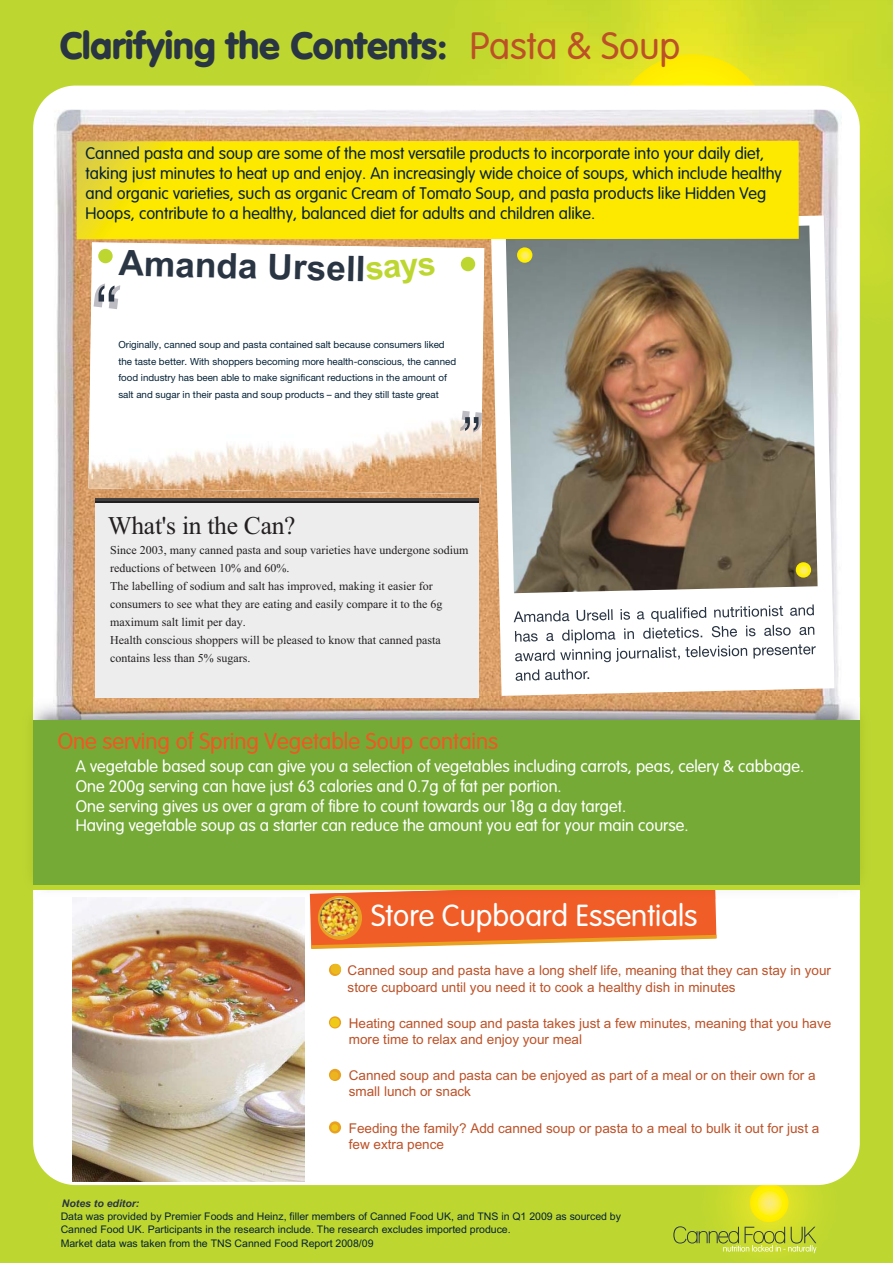
<style>
.page{position:relative;width:893px;height:1263px;background:#bed730}
.page>*{position:absolute;margin:0;border:0;box-sizing:border-box;transform-origin:0 0}
.t1{font:900 37.5px "VAG Rounded LT";color:#2a3544}
.t2{font:300 37.5px "VAG Rounded LT";color:#bc5127}
.t3{font:700 35.25px "Arial";color:#2a3544}
.t4{font:700 32.85px "Arial";color:#bed730}
.t5{font:300 30px "VAG Rounded LT";color:#fff}
.t6{font:25.5px "Times New Roman";letter-spacing:-.01em;color:#231f20}
.t7{font:300 22.5px "VAG Rounded LT";color:#f15722}
.t8{font:300 16.5px/19.8px "VAG Rounded LT";color:#042136}
.t9{font:300 16.5px/19.8px "VAG Rounded LT";color:#fff}
.t10{font:13.5px/16.2px "Arial";color:#bc5127}
.t11{font:12px/18px "Times New Roman";color:#231f20}
.t12{font:10.5px/13.5px "Arial";color:#042136}
.t13{font:italic 700 10.5px "Arial";color:#2a3544}
.t14{font:9.75px/16.5px "Helvetica Neue";color:#042136}
</style>
<div class="page">
<img style="left:702px;top:1182px;width:131px;height:72px">
<svg style="left:673px;top:1226px;width:143px;height:27px"></svg>
<svg style="left:750px;top:1184px;width:38px;height:38px"></svg>
<img style="left:362px;top:85px;width:46px;height:1px">
<img style="left:408px;top:85px;width:19px;height:1px">
<img style="left:427px;top:0;width:466px;height:103px">
<div style="left:852px;top:103px;width:41px;height:166px;background:#c9da2e"></div>
<svg style="left:613px;top:54px;width:158px;height:157px;background:#feed06"></svg>
<div style="left:33px;top:86px;width:827px;height:1099px;background:#fff;border-radius:43px"></div>
<img style="left:54px;top:110px;width:788px;height:587px">
<img style="left:88px;top:242px;width:396px;height:252px">
<svg style="left:491px;top:215px;width:343px;height:481px"></svg>
<img style="left:506px;top:226px;width:311px;height:367px">
<svg style="left:517px;top:247px;width:16px;height:16px"></svg>
<svg style="left:795px;top:562px;width:16px;height:16px"></svg>
<svg style="left:514px;top:604px;width:302px;height:58px"></svg>
<svg style="left:516px;top:669px;width:23px;height:12px"></svg>
<svg style="left:545px;top:669px;width:44px;height:11px"></svg>
<img style="left:32px;top:721px;width:1px;height:154px">
<img style="left:33px;top:697px;width:828px;height:202px">
<svg style="left:310px;top:890px;width:406px;height:59px;background:#f0753d"></svg>
<div style="left:33px;top:721px;width:827px;height:165px;background:#75aa37"></div>
<div style="left:33px;top:885px;width:827px;height:5px;background:#bed730"></div>
<svg style="left:329px;top:964px;width:12px;height:12px"></svg>
<div style="left:331px;top:964px;width:10px;height:10px;background:#ecb91e;border-radius:50%"></div>
<svg style="left:329px;top:1016px;width:12px;height:12px"></svg>
<div style="left:330px;top:1018px;width:10px;height:9px;background:#efcb17;border-radius:50%"></div>
<div style="left:329px;top:1121px;width:12px;height:12px;background:#e9a122;border-radius:50%"></div>
<div style="left:331px;top:1124px;width:7px;height:7px;background:#eec31b;border-radius:50%"></div>
<svg style="left:329px;top:1069px;width:12px;height:12px"></svg>
<div style="left:330px;top:1071px;width:8px;height:9px;background:#ecb51f;border-radius:50%"></div>
<div style="left:98px;top:249px;width:15px;height:14px;background:#bed730;border-radius:50%"></div>
<div style="left:461px;top:257px;width:14px;height:14px;background:#bed730;border-radius:50%"></div>
<div style="left:95px;top:500px;width:384px;height:198px;background:#ededee"></div>
<hr style="left:95px;top:498px;width:384px;height:4px;background:#404041">
<hr style="left:95px;top:501px;width:384px;height:1px;background:#231f20">
<svg style="left:77px;top:141px;width:722px;height:98px;background:#fbe703"></svg>
<img style="left:94px;top:284px;width:26px;height:25px">
<svg style="left:99px;top:286px;width:16px;height:16px"></svg>
<img style="left:460px;top:411px;width:22px;height:21px">
<svg style="left:465px;top:413px;width:18px;height:18px"></svg>
<img style="left:72px;top:898px;width:232px;height:283px">
<p class="t1" style="left:60px;top:24px;width:389px">Clarifying the Contents:</p>
<p class="t2" style="left:470px;top:30px;width:212px">Pasta &amp; Soup</p>
<p class="t8" style="left:86px;top:145px;width:698px">Canned pasta and soup are some of the most versatile products to incorporate into your daily diet, taking just minutes to heat up and enjoy. An increasingly wide choice of soups, which include healthy and organic varieties, such as organic Cream of Tomato Soup, and pasta products like Hidden Veg Hoops, contribute to a healthy, balanced diet for adults and children alike.</p>
<p class="t3" style="left:119px;top:243px;width:248px;rotate:1deg">Amanda Ursell</p>
<p class="t4" style="left:364px;top:250px;width:72px;rotate:-5deg">says</p>
<p class="t14" style="left:118px;top:337px;width:339px">Originally, canned soup and pasta contained salt because consumers liked the taste better. With shoppers becoming more health-conscious, the canned food industry has been able to make significant reductions in the amount of salt and sugar in their pasta and soup products – and they still taste great</p>
<p class="t6" style="left:108px;top:516px;width:189px">What's in the Can?</p>
<p class="t11" style="left:110px;top:542px;width:360px">Since 2003, many canned pasta and soup varieties have undergone sodium reductions of between 10% and 60%.<br>The labelling of sodium and salt has improved, making it easier for consumers to see what they are eating and easily compare it to the 6g maximum salt limit per day.<br>Health conscious shoppers will be pleased to know that canned pasta contains less than 5% sugars.</p>
<p class="t7" style="left:58px;top:732px;width:442px">One serving of Spring Vegetable Soup contains</p>
<p class="t9" style="left:76px;top:758px;width:730px">A vegetable based soup can give you a selection of vegetables including carrots, peas, celery &amp; cabbage.<br>One 200g serving can have just 63 calories and 0.7g of fat per portion.<br>One serving gives us over a gram of fibre to count towards our 18g a day target.<br>Having vegetable soup as a starter can reduce the amount you eat for your main course.</p>
<p class="t5" style="left:371px;top:903px;width:328px">Store Cupboard Essentials</p>
<p class="t13" style="left:62px;top:1197px;width:79px">Notes to editor:</p>
<p class="t10" style="left:348px;top:964px;width:485px">Canned soup and pasta have a long shelf life, meaning that they can stay in your store cupboard until you need it to cook a healthy dish in minutes</p>
<p class="t10" style="left:349px;top:1016px;width:484px">Heating canned soup and pasta takes just a few minutes, meaning that you have more time to relax and enjoy your meal</p>
<p class="t10" style="left:349px;top:1068px;width:468px">Canned soup and pasta can be enjoyed as part of a meal or on their own for a small lunch or snack</p>
<p class="t10" style="left:349px;top:1121px;width:472px">Feeding the family? Add canned soup or pasta to a meal to bulk it out for just a few extra pence</p>
<p class="t12" style="left:61px;top:1210px;width:562px">Data was provided by Premier Foods and Heinz, filler members of Canned Food UK, and TNS in Q1 2009 as sourced by<br>Canned Food UK. Participants in the research include. The research excludes imported produce.<br>Market data was taken from the TNS Canned Food Report 2008/09</p>
</div>
